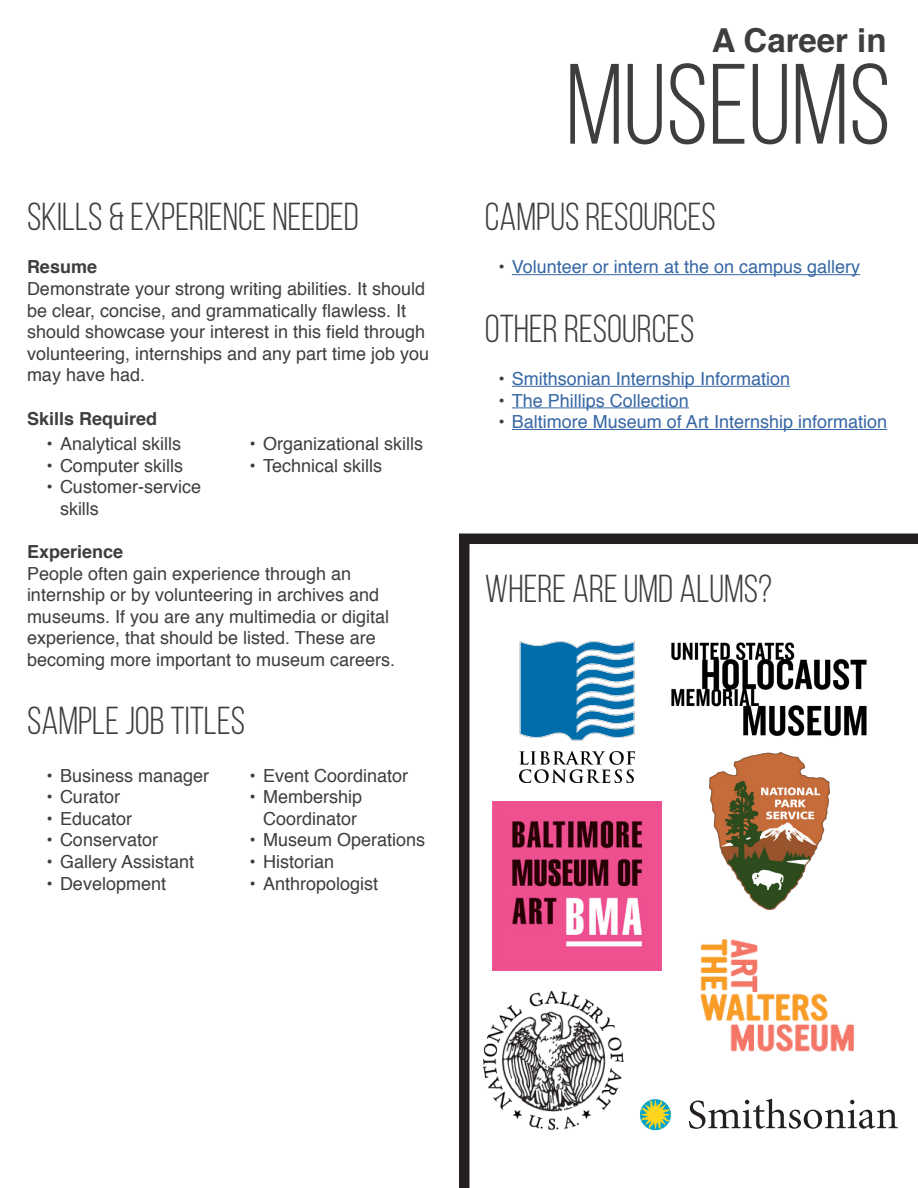
<style>
.page{position:relative;width:918px;height:1188px;background:#fff}
.page>*{position:absolute;margin:0;border:0;box-sizing:border-box;transform-origin:0 0}
.t1{font:114px "Bebas Neue";color:#3e3e3f}
.t2{font:39px "Bebas Neue";color:#3e3e3f}
.t3{font:700 33px "Helvetica";color:#3e3e3f}
.t4{font:18px/21.6px "Helvetica";color:#3e3e3f}
.t5{font:18px "Helvetica";color:#3667a4}
.t6{font:700 18px "Helvetica";color:#3e3e3f}
.s1{color:#3e3e3f}
</style>
<div class="page">
<hr style="left:512px;top:274px;width:348px;height:1px;background:#3667a4">
<hr style="left:512px;top:386px;width:278px;height:1px;background:#3667a4">
<hr style="left:512px;top:407px;width:177px;height:1px;background:#3667a4">
<hr style="left:512px;top:429px;width:375px;height:1px;background:#3667a4">
<svg style="left:459px;top:534px;width:459px;height:654px"></svg>
<img style="left:519px;top:642px;width:116px;height:140px">
<div style="left:636px;top:1094px;width:266px;height:42px;background:#fff"></div>
<svg style="left:689px;top:1099px;width:209px;height:30px"></svg>
<svg style="left:639px;top:1099px;width:32px;height:32px"></svg>
<img style="left:671px;top:642px;width:197px;height:94px">
<img style="left:709px;top:752px;width:121px;height:157px">
<img style="left:478px;top:986px;width:150px;height:150px">
<img style="left:493px;top:802px;width:168px;height:169px">
<img style="left:688px;top:929px;width:172px;height:132px">
<p class="t2" style="left:27px;top:196px;width:333px">SKILLS &amp; EXPERIENCE NEEDED</p>
<p class="t6" style="left:27px;top:252px;width:72px">Resume</p>
<p class="t4" style="left:27px;top:278px;width:404px">Demonstrate your strong writing abilities. It should be clear, concise, and grammatically flawless. It should showcase your interest in this field through volunteering, internships and any part time job you may have had.</p>
<p class="t6" style="left:27px;top:404px;width:132px">Skills Required</p>
<p class="t4" style="left:46px;top:433px;width:136px">• Analytical skills</p>
<p class="t4" style="left:46px;top:455px;width:138px">• Computer skills</p>
<p class="t4" style="left:60px;top:477px;width:143px;text-indent:-14px">• Customer-service skills</p>
<p class="t4" style="left:250px;top:433px;width:175px">• Organizational skills</p>
<p class="t4" style="left:250px;top:455px;width:134px">• Technical skills</p>
<p class="t6" style="left:27px;top:537px;width:98px">Experience</p>
<p class="t4" style="left:27px;top:563px;width:370px">People often gain experience through an internship or by volunteering in archives and museums. If you are any multimedia or digital experience, that should be listed. These are becoming more important to museum careers.</p>
<p class="t2" style="left:27px;top:700px;width:220px">SAMPLE JOB TITLES</p>
<p class="t4" style="left:46px;top:765px;width:164px">• Business manager</p>
<p class="t4" style="left:46px;top:787px;width:75px">• Curator</p>
<p class="t4" style="left:46px;top:808px;width:87px">• Educator</p>
<p class="t4" style="left:46px;top:830px;width:113px">• Conservator</p>
<p class="t4" style="left:46px;top:851px;width:149px">• Gallery Assistant</p>
<p class="t4" style="left:46px;top:873px;width:121px">• Development</p>
<p class="t4" style="left:250px;top:765px;width:160px">• Event Coordinator</p>
<p class="t4" style="left:250px;top:787px;width:114px;text-align:center">• Membership<br>Coordinator</p>
<p class="t4" style="left:250px;top:830px;width:177px">• Museum Operations</p>
<p class="t4" style="left:250px;top:851px;width:86px">• Historian</p>
<p class="t4" style="left:250px;top:873px;width:130px">• Anthropologist</p>
<p class="t3" style="left:712px;top:14px;width:176px">A Career in</p>
<p class="t1" style="left:566px;top:43px;width:327px">MUSEUMS</p>
<p class="t2" style="left:485px;top:196px;width:233px">CAMPUS RESOURCES</p>
<p class="t5" style="left:498px;top:253px;width:363px"><span class="s1">•</span> Volunteer or intern at the on campus gallery</p>
<p class="t2" style="left:485px;top:307px;width:211px">OTHER RESOURCES</p>
<p class="t5" style="left:498px;top:365px;width:293px"><span class="s1">•</span> Smithsonian Internship Information</p>
<p class="t5" style="left:498px;top:386px;width:192px"><span class="s1">•</span> The Phillips Collection</p>
<p class="t5" style="left:498px;top:408px;width:390px"><span class="s1">•</span> Baltimore Museum of Art Internship information</p>
<p class="t2" style="left:485px;top:567px;width:289px">WHERE ARE UMD ALUMS?</p>
</div>
